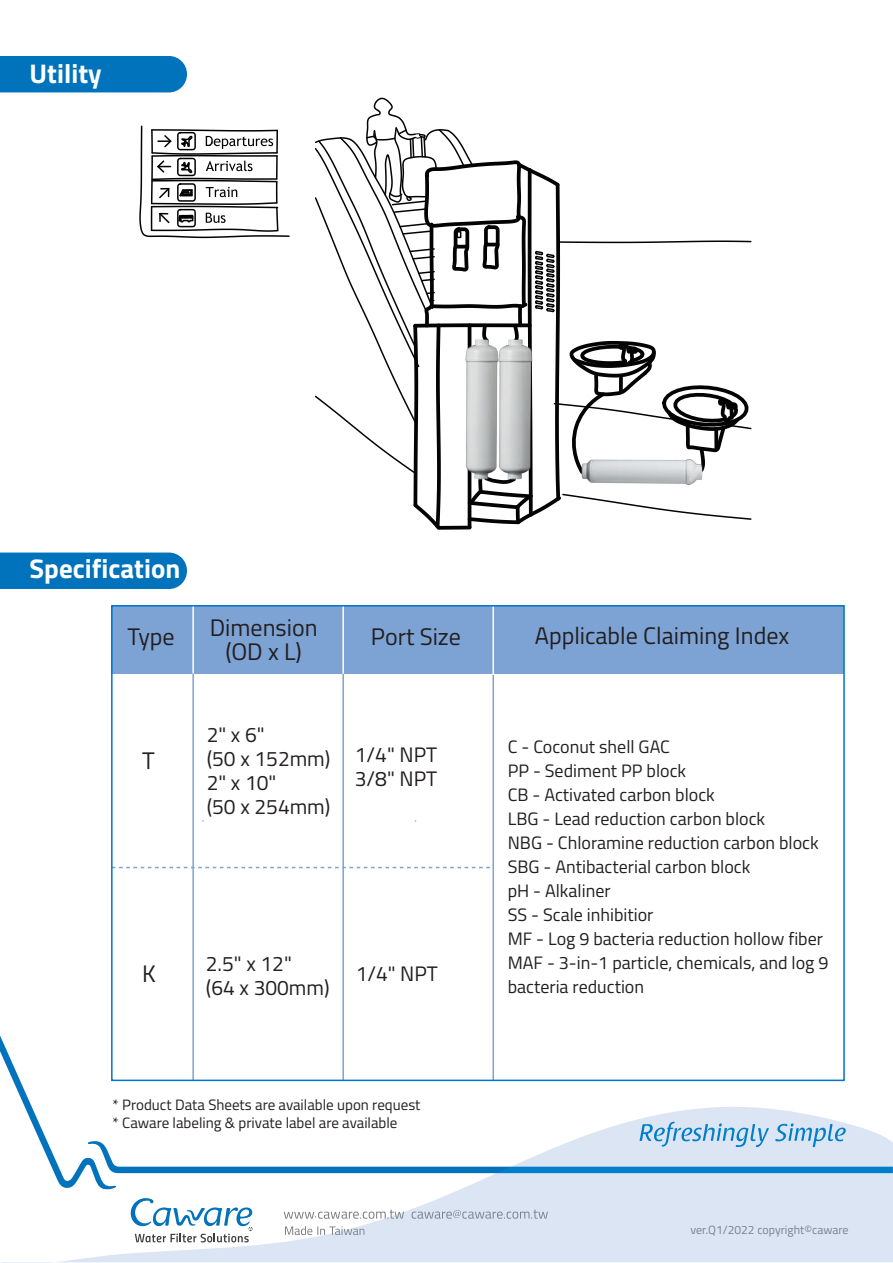
<style>
.page{position:relative;width:893px;height:1263px;background:#fff}
.page>*{position:absolute;margin:0;border:0;box-sizing:border-box;transform-origin:0 0}
.t1{font:700 27px "Titillium";color:#fff}
.t2{font:24px/24px "Titillium";color:#231f20;text-align:center}
.t3{font:21px/24px "Titillium";color:#231f20}
.t4{font:18px/24px "Titillium";color:#231f20}
.t5{font:15px/18px "Titillium";color:#231f20}
.t6{font:12px "Titillium";color:#76787b}
</style>
<div class="page">
<div style="left:0;top:56px;width:187px;height:36px;background:#0073bc"></div>
<svg style="left:0;top:1035px;width:845px;height:72px"></svg>
<svg style="left:114px;top:867px;width:376px;height:1px"></svg>
<div style="left:112px;top:606px;width:732px;height:68px;background:#7da2d4"></div>
<hr style="left:192px;top:606px;width:2px;height:68px;background:#fff">
<hr style="left:342px;top:606px;width:2px;height:69px;background:#fff">
<hr style="left:192px;top:674px;width:2px;height:406px;background:#7da2d4">
<hr style="left:342px;top:674px;width:2px;height:406px;background:#7da2d4">
<svg style="left:1px;top:1107px;width:892px;height:156px"></svg>
<div style="left:0;top:552px;width:187px;height:37px;background:#0073bc"></div>
<hr style="left:492px;top:605px;width:2px;height:69px;background:#fff">
<hr style="left:492px;top:675px;width:2px;height:405px;background:#7da2d4">
<div style="left:111px;top:605px;width:734px;height:476px;border:2px solid #0073ce"></div>
<svg style="left:139px;top:125px;width:151px;height:114px"></svg>
<svg style="left:315px;top:97px;width:437px;height:433px"></svg>
<img style="left:534px;top:451px;width:205px;height:45px">
<img style="left:500px;top:337px;width:33px;height:145px">
<img style="left:462px;top:337px;width:38px;height:145px">
<h1 class="t1" style="left:30px;top:53px;width:74px">Utility</h1>
<h1 class="t1" style="left:30px;top:548px;width:152px">Specification</h1>
<h2 class="t2" style="left:127px;top:623px;width:49px">Type</h2>
<h2 class="t2" style="left:210px;top:615px;width:109px">Dimension (OD x L)</h2>
<h2 class="t2" style="left:535px;top:622px;width:256px">Applicable Claiming Index</h2>
<h2 class="t2" style="left:371px;top:623px;width:92px">Port Size</h2>
<h2 class="t2" style="left:142px;top:748px;width:14px">T</h2>
<p class="t3" style="left:207px;top:721px;width:125px">2" x 6"<br>(50 x 152mm)<br>2" x 10"<br>(50 x 254mm)</p>
<p class="t3" style="left:355px;top:742px;width:84px">1/4" NPT<br>3/8" NPT</p>
<h2 class="t2" style="left:142px;top:961px;width:15px">K</h2>
<p class="t3" style="left:206px;top:951px;width:125px">2.5" x 12"<br>(64 x 300mm)</p>
<p class="t3" style="left:356px;top:960px;width:84px">1/4" NPT</p>
<p class="t5" style="left:113px;top:1095px;width:309px">* Product Data Sheets are available upon request * Caware labeling &amp; private label are available</p>
<p class="t4" style="left:508px;top:733px;width:322px">C - Coconut shell GAC<br>PP - Sediment PP block<br>CB - Activated carbon block<br>LBG - Lead reduction carbon block<br>NBG - Chloramine reduction carbon block<br>SBG - Antibacterial carbon block<br>pH - Alkaliner<br>SS - Scale inhibitior<br>MF - Log 9 bacteria reduction hollow fiber<br>MAF - 3-in-1 particle, chemicals, and log 9 bacteria reduction</p>
<p class="t6" style="left:690px;top:1221px;width:160px">ver.Q1/2022 copyright©caware</p>
</div>
